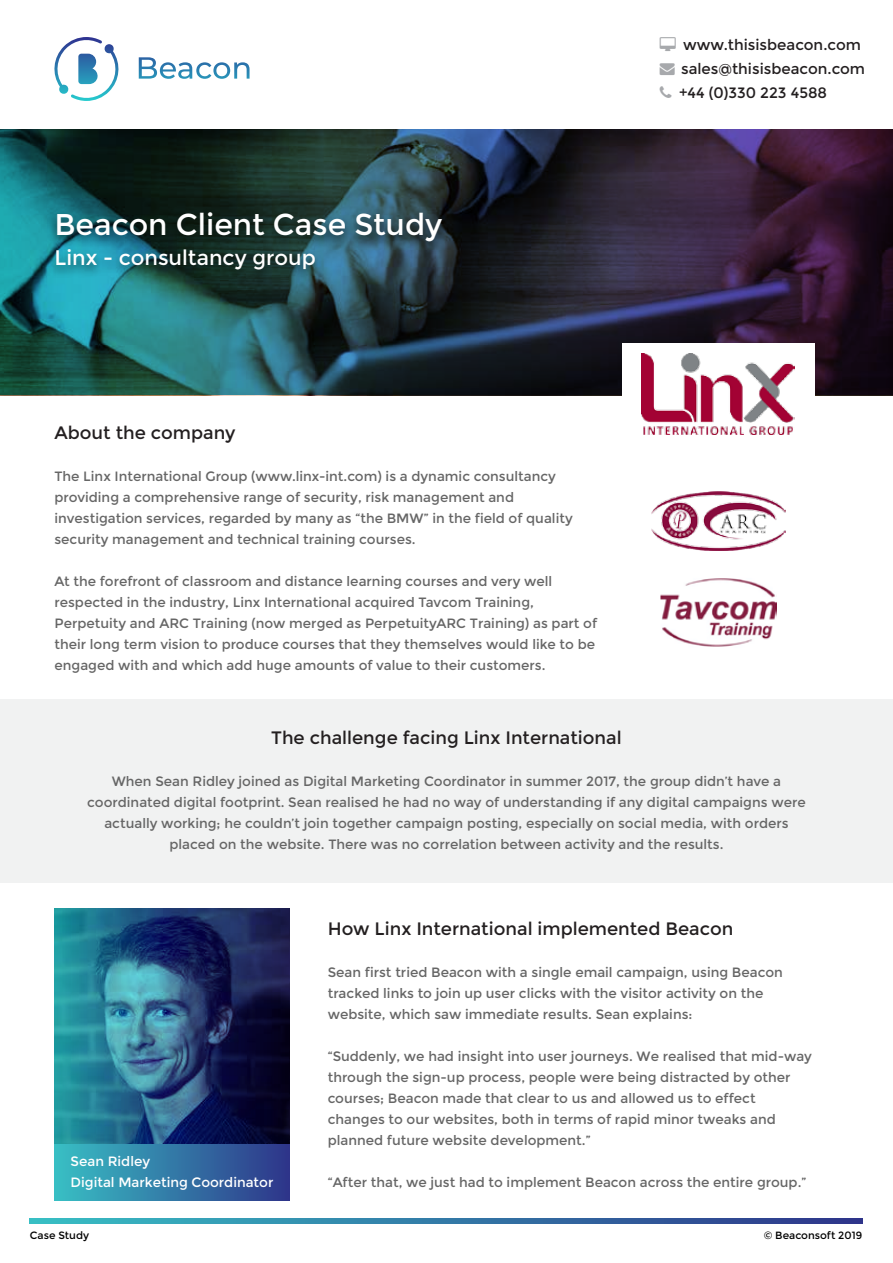
<style>
.page{position:relative;width:893px;height:1263px;background:#fff}
.page>*{position:absolute;margin:0;border:0;box-sizing:border-box;transform-origin:0 0}
.t1{font:30px "Montserrat";color:#fff}
.t2{font:21px "Montserrat";color:#fff}
.t3{font:18px "Montserrat";color:#231f20}
.t4{font:15px/24px "Montserrat";color:#231f20}
.t5{font:13.5px/21px "Montserrat";color:#666}
.t6{font:13.5px/21px "Montserrat";color:#fff}
.t7{font:10.5px "Montserrat";color:#000}
</style>
<div class="page">
<img style="left:0;top:129px;width:893px;height:266px">
<div style="left:0;top:699px;width:893px;height:184px;background:#f1f2f2"></div>
<svg style="left:54px;top:37px;width:196px;height:64px"></svg>
<svg style="left:30px;top:1218px;width:832px;height:5px;background:#3379a6"></svg>
<img style="left:42px;top:200px;width:413px;height:87px">
<div style="left:622px;top:343px;width:192px;height:73px;background:#fff"></div>
<img style="left:642px;top:354px;width:152px;height:80px">
<img style="left:651px;top:491px;width:134px;height:60px">
<img style="left:660px;top:578px;width:116px;height:69px">
<div style="left:54px;top:908px;width:236px;height:292px;background:linear-gradient(to right,#38c0c4,#2e358a)"></div>
<img style="left:54px;top:908px;width:236px;height:235px">
<h1 class="t1" style="left:54px;top:207px;width:389px">Beacon Client Case Study</h1>
<h2 class="t2" style="left:54px;top:245px;width:263px">Linx - consultancy group</h2>
<h3 class="t3" style="left:54px;top:422px;width:183px">About the company</h3>
<p class="t5" style="left:54px;top:466px;width:520px">The Linx International Group (www.linx-int.com) is a dynamic consultancy providing a comprehensive range of security, risk management and investigation services, regarded by many as “the BMW” in the field of quality security management and technical training courses.</p>
<p class="t5" style="left:54px;top:571px;width:544px">At the forefront of classroom and distance learning courses and very well respected in the industry, Linx International acquired Tavcom Training, Perpetuity and ARC Training (now merged as PerpetuityARC Training) as part of their long term vision to produce courses that they themselves would like to be engaged with and which add huge amounts of value to their customers.</p>
<p class="t4" style="left:679px;top:33px;width:188px">www.thisisbeacon.com sales@thisisbeacon.com +44 (0)330 223 4588</p>
<h3 class="t3" style="left:271px;top:727px;width:352px">The challenge facing Linx International</h3>
<p class="t5" style="left:87px;top:771px;width:720px;text-align:center">When Sean Ridley joined as Digital Marketing Coordinator in summer 2017, the group didn’t have a coordinated digital footprint. Sean realised he had no way of understanding if any digital campaigns were actually working; he couldn’t join together campaign posting, especially on social media, with orders placed on the website. There was no correlation between activity and the results.</p>
<p class="t6" style="left:71px;top:1151px;width:204px">Sean Ridley<br>Digital Marketing Coordinator</p>
<h3 class="t3" style="left:328px;top:918px;width:407px">How Linx International implemented Beacon</h3>
<p class="t5" style="left:328px;top:962px;width:457px">Sean first tried Beacon with a single email campaign, using Beacon tracked links to join up user clicks with the visitor activity on the website, which saw immediate results. Sean explains:</p>
<p class="t5" style="left:328px;top:1046px;width:486px">“Suddenly, we had insight into user journeys. We realised that mid-way through the sign-up process, people were being distracted by other courses; Beacon made that clear to us and allowed us to effect changes to our websites, both in terms of rapid minor tweaks and planned future website development.”</p>
<p class="t5" style="left:328px;top:1172px;width:480px">“After that, we just had to implement Beacon across the entire group.”</p>
<p class="t7" style="left:30px;top:1229px;width:61px">Case Study</p>
<p class="t7" style="left:764px;top:1229px;width:100px">© Beaconsoft 2019</p>
</div>
